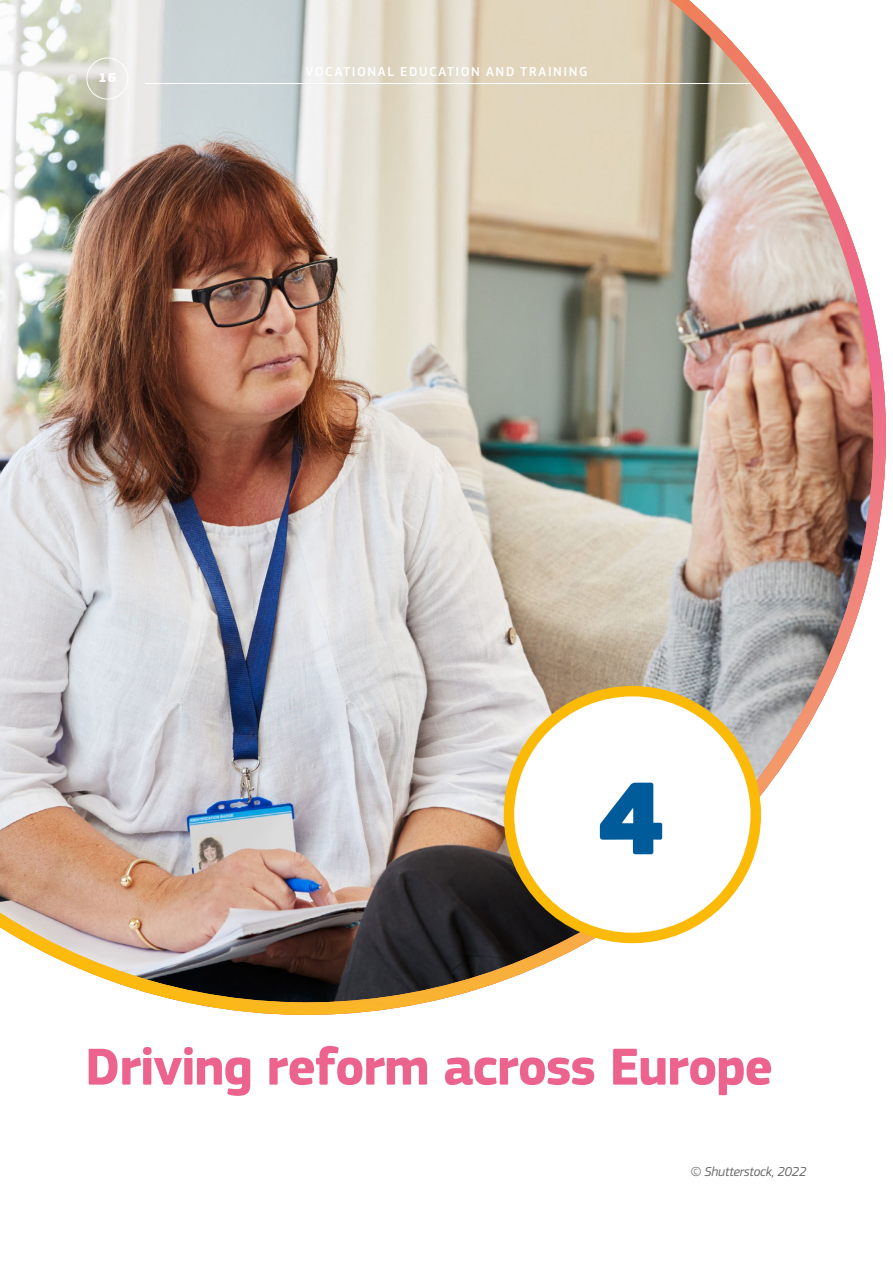
<style>
.page{position:relative;width:893px;height:1263px;background:#fff}
.page>*{position:absolute;margin:0;border:0;box-sizing:border-box;transform-origin:0 0}
.Chapter_Number{font:900 108px "EC Square Sans Pro Extra";color:#005b9a}
.Chapter_title_pink{font:700 54px "EC Square Sans Pro";letter-spacing:-.03em;color:#ec638e}
.t1{font:500 13.5px "EC Square Sans Pro";letter-spacing:.115em;color:#fff}
.Copyright-grey{font:italic 13.5px "EC Square Sans Pro";letter-spacing:-.015em;color:#6b6b6a}
.t2{font:900 13.5px "EC Square Sans Pro Extra";color:#fff}
</style>
<div class="page">
<img style="left:0;top:0;width:886px;height:1015px">
<div style="left:504px;top:686px;width:257px;height:257px;background:#fff;border:10px solid #fbba07;border-radius:50%"></div>
<p class="t2" style="left:99px;top:69px;width:19px">16</p>
<p class="t1" style="left:305px;top:64px;width:283px">VOCATIONAL EDUCATION AND TRAINING</p>
<p class="Chapter_Number" style="left:598px;top:748px;width:68px">2</p>
<p class="Chapter_Number" style="left:598px;top:751px;width:68px">4</p>
<p class="Chapter_title_pink" style="left:85px;top:1034px;width:689px">Driving reform across Europe</p>
<p class="Copyright-grey" style="left:691px;top:1164px;width:117px">© Shutterstock, 2022</p>
</div>
